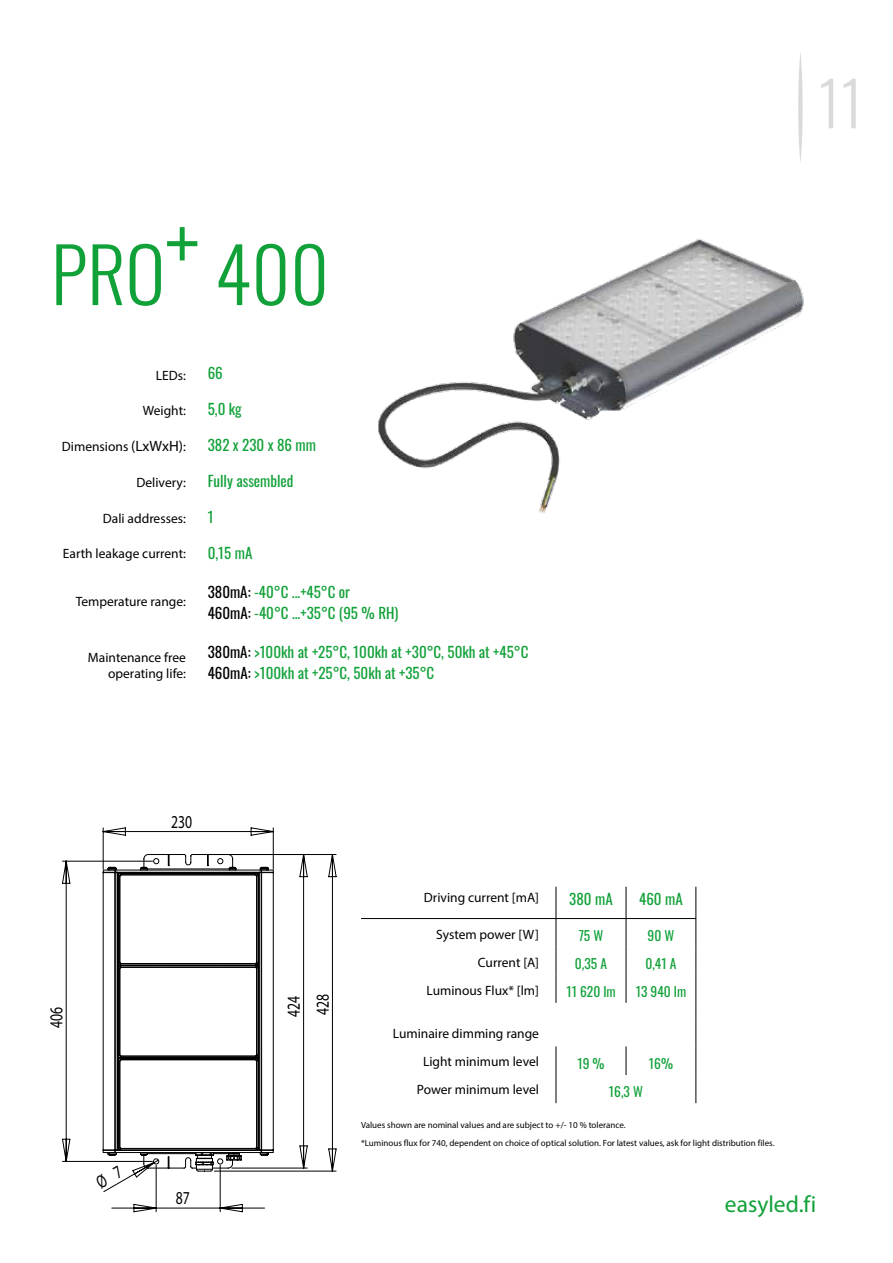
<style>
.page{position:relative;width:893px;height:1263px;background:#fff}
.page>*{position:absolute;margin:0;border:0;box-sizing:border-box;transform-origin:0 0}
.t1{font:300 75px "Oswald";color:#11a139}
.t2{font:300 61.2px "Oswald";color:#dadada}
.t3{font:23.55px "Myriad Pro";color:#11a139}
.t4{font:18.3px/28.8px "Myriad Pro";color:#000;scale:.75 1}
.t5{font:15px/21px "Oswald";color:#11a139}
.t6{font:13.5px/16.2px "Myriad Pro";color:#000;text-align:right}
.t7{font:13.5px "Oswald";color:#11a139}
.t8{font:9px/18px "Myriad Pro";color:#000}
.s1{font-size:15px}
.s2{color:#000}
</style>
<div class="page">
<svg style="left:798px;top:53px;width:5px;height:109px"></svg>
<img style="left:378px;top:238px;width:426px;height:276px">
<svg style="left:556px;top:919px;width:1px;height:84px"></svg>
<svg style="left:626px;top:919px;width:1px;height:84px"></svg>
<svg style="left:626px;top:1046px;width:1px;height:29px"></svg>
<svg style="left:556px;top:1046px;width:1px;height:57px"></svg>
<svg style="left:695px;top:919px;width:1px;height:184px"></svg>
<hr style="left:556px;top:918px;width:70px;height:1px;background:#000">
<hr style="left:626px;top:887px;width:1px;height:31px;background:#000">
<hr style="left:626px;top:918px;width:70px;height:1px;background:#000">
<hr style="left:695px;top:887px;width:1px;height:31px;background:#000">
<hr style="left:556px;top:887px;width:1px;height:31px;background:#000">
<hr style="left:361px;top:918px;width:195px;height:1px;background:#000">
<svg style="left:62px;top:827px;width:275px;height:385px"></svg>
<h1 class="t1" style="left:51px;top:208px;width:279px">PRO<sup>+</sup> 400</h1>
<p class="t6" style="left:156px;top:367px;width:32px">LEDs:</p>
<p class="t6" style="left:143px;top:402px;width:45px">Weight:</p>
<p class="t6" style="left:62px;top:438px;width:126px">Dimensions <span class="s1">(LxWxH)</span>:</p>
<p class="t6" style="left:136px;top:474px;width:51px">Delivery:</p>
<p class="t6" style="left:103px;top:510px;width:85px">Dali addresses:</p>
<p class="t6" style="left:63px;top:545px;width:125px">Earth leakage current:</p>
<p class="t6" style="left:76px;top:593px;width:112px">Temperature range:</p>
<p class="t6" style="left:88px;top:649px;width:100px">Maintenance free operating life:</p>
<p class="t5" style="left:208px;top:361px;width:17px">66</p>
<p class="t5" style="left:208px;top:397px;width:36px">5,0 kg</p>
<p class="t5" style="left:208px;top:433px;width:110px">382 x 230 x 86 mm</p>
<p class="t5" style="left:208px;top:469px;width:87px">Fully assembled</p>
<p class="t5" style="left:208px;top:505px;width:7px">1</p>
<p class="t5" style="left:208px;top:540px;width:46px">0,15 mA</p>
<p class="t5" style="left:208px;top:579px;width:192px"><span class="s2">380mA:</span> -40°C ...+45°C or<br><span class="s2">460mA:</span> -40°C ...+35°C (95 % RH)</p>
<p class="t5" style="left:208px;top:639px;width:322px"><span class="s2">380mA:</span> &gt;100kh at +25°C, 100kh at +30°C, 50kh at +45°C<br><span class="s2">460mA:</span> &gt;100kh at +25°C, 50kh at +35°C</p>
<h2 class="t2" style="left:818px;top:49px;width:46px">11</h2>
<h3 class="t4" style="left:42px;top:1028px;width:30px;rotate:-90deg">406</h3>
<h3 class="t4" style="left:171px;top:807px;width:30px">230</h3>
<h3 class="t4" style="left:279px;top:1017px;width:32px;rotate:-90deg">424<br>428</h3>
<p class="t6" style="left:424px;top:889px;width:117px">Driving current [mA]</p>
<p class="t5" style="left:569px;top:886px;width:45px">380 mA</p>
<p class="t5" style="left:639px;top:886px;width:45px">460 mA</p>
<p class="t6" style="left:436px;top:926px;width:104px">System power [W]</p>
<p class="t7" style="left:579px;top:923px;width:26px">75 W</p>
<p class="t7" style="left:648px;top:923px;width:28px">90 W</p>
<p class="t6" style="left:478px;top:954px;width:63px">Current [A]</p>
<p class="t7" style="left:575px;top:951px;width:34px">0,35 A</p>
<p class="t7" style="left:645px;top:951px;width:33px">0,41 A</p>
<p class="t6" style="left:427px;top:982px;width:114px">Luminous Flux* [lm]</p>
<p class="t7" style="left:566px;top:979px;width:51px">11 620 lm</p>
<p class="t7" style="left:636px;top:979px;width:52px">13 940 lm</p>
<p class="t6" style="left:393px;top:1019px;width:148px;line-height:28px">Luminaire dimming range<br>Light minimum level</p>
<p class="t7" style="left:577px;top:1051px;width:29px">19 %</p>
<p class="t7" style="left:649px;top:1051px;width:26px">16%</p>
<p class="t6" style="left:417px;top:1081px;width:124px">Power minimum level</p>
<p class="t7" style="left:609px;top:1079px;width:36px">16,3 W</p>
<p class="t8" style="left:361px;top:1116px;width:415px">Values shown are nominal values and are subject to +/- 10 % tolerance.<br>*Luminous flux for 740, dependent on choice of optical solution. For latest values, ask for light distribution files.</p>
<h3 class="t4" style="left:176px;top:1183px;width:20px">87</h3>
<h3 class="t3" style="left:725px;top:1189px;width:93px">easyled.fi</h3>
</div>
